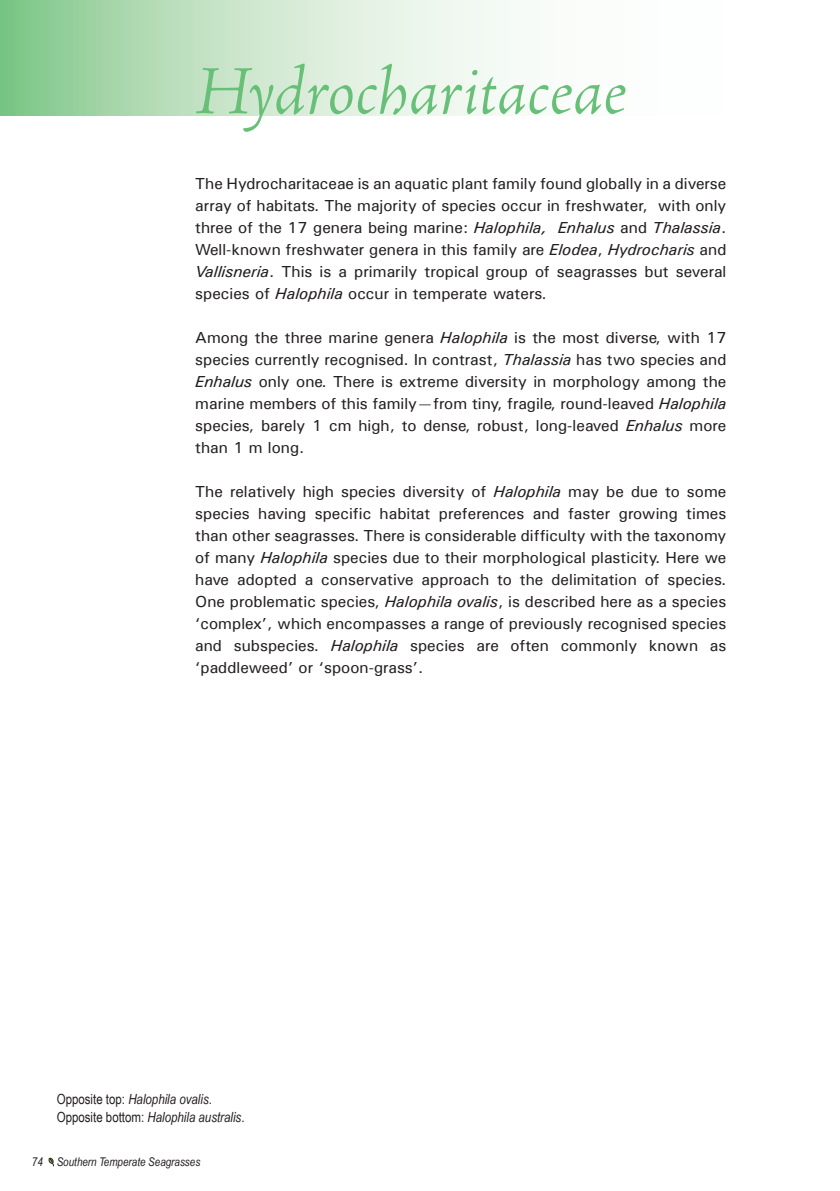
<style>
.page{position:relative;width:840px;height:1191px;background:#fff}
.page>*{position:absolute;margin:0;border:0;box-sizing:border-box;transform-origin:0 0}
.t1{font:italic 300 70px "Adobe Jenson Pro";letter-spacing:-.005em;color:#68c078}
.t2{font:16px/22px "Univers";color:#231f20;text-align:justify}
.t3{font:italic 14px/18px "Arial Narrow";color:#231f20}
.t4{font:italic 12px "Arial Narrow";color:#231f20}
.s1{font-style:italic}
.s2{font-style:normal}
</style>
<div class="page">
<svg style="left:0;top:0;width:510px;height:116px;background:#c6e4c8"></svg>
<svg style="left:49px;top:1158px;width:5px;height:8px"></svg>
<h1 class="t1" style="left:195px;top:52px;width:433px">Hydrocharitaceae</h1>
<p class="t2" style="left:195px;top:172px;width:532px">The Hydrocharitaceae is an aquatic plant family found globally in a diverse array of habitats. The majority of species occur in freshwater, with only three of the 17 genera being marine: <span class="s1">Halophila, Enhalus</span> and <span class="s1">Thalassia</span>.<br>Well-known freshwater genera in this family are <span class="s1">Elodea</span>, <span class="s1">Hydrocharis</span> and <span class="s1">Vallisneria</span>. This is a primarily tropical group of seagrasses but several species of <span class="s1">Halophila</span> occur in temperate waters.</p>
<p class="t2" style="left:195px;top:326px;width:532px">Among the three marine genera <span class="s1">Halophila</span> is the most diverse, with 17 species currently recognised. In contrast, <span class="s1">Thalassia</span> has two species and <span class="s1">Enhalus</span> only one. There is extreme diversity in morphology among the marine members of this family—from tiny, fragile, round-leaved <span class="s1">Halophila </span>species, barely 1 cm high, to dense, robust, long-leaved <span class="s1">Enhalus</span> more than 1 m long.</p>
<p class="t2" style="left:195px;top:480px;width:532px">The relatively high species diversity of <span class="s1">Halophila</span> may be due to some species having specific habitat preferences and faster growing times than other seagrasses. There is considerable difficulty with the taxonomy of many <span class="s1">Halophila</span> species due to their morphological plasticity. Here we have adopted a conservative approach to the delimitation of species.<br>One problematic species, <span class="s1">Halophila ovalis</span>, is described here as a species ‘complex’, which encompasses a range of previously recognised species and subspecies. <span class="s1">Halophila</span> species are often commonly known as ‘paddleweed’ or ‘spoon-grass’.</p>
<p class="t3" style="left:57px;top:1090px;width:189px"><span class="s2">Opposite top:</span> Halophila ovalis<span class="s2">.<br>Opposite bottom:</span> Halophila australis<span class="s2">.</span></p>
<p class="t4" style="left:32px;top:1153px;width:170px">74 Southern Temperate Seagrasses</p>
</div>
